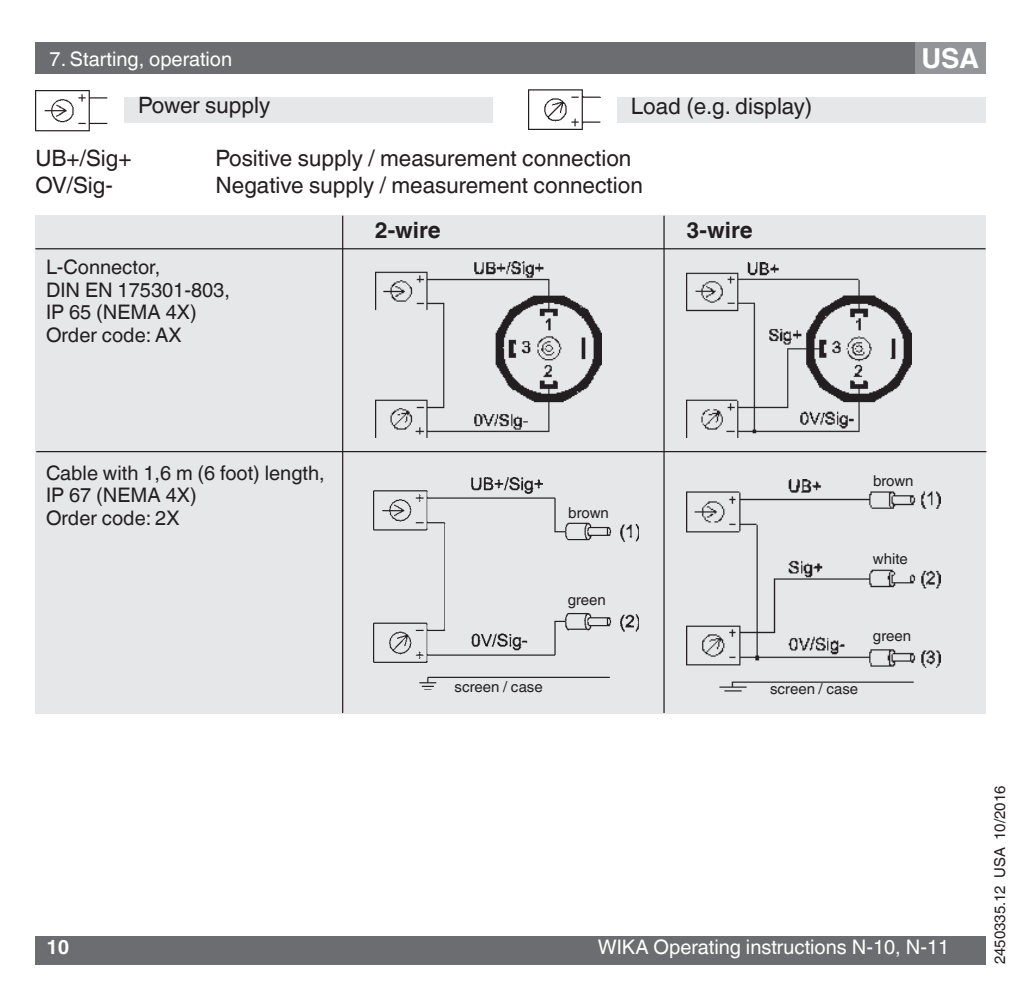
<style>
.page{position:relative;width:1021px;height:1007px;background:#fff}
.page>*{position:absolute;margin:0;border:0;box-sizing:border-box;transform-origin:0 0}
.t1{font:700 27.5px "Helvetica World";color:#fff}
.t2{font:22.5px "Helvetica World";color:#231f20}
.t3{font:700 22.5px "Helvetica World";color:#231f20}
.t4{font:20px/22.5px "Helvetica World";color:#231f20}
.t5{font:20px "Helvetica World";color:#fff}
.t6{font:700 20px "Helvetica World";color:#fff}
.t7{font:15px "Helvetica World";color:#231f20}
</style>
<div class="page">
<div style="left:35px;top:42px;width:950px;height:32px;background:#6c6d70"></div>
<div style="left:35px;top:935px;width:950px;height:29px;background:#6c6d70"></div>
<div style="left:914px;top:42px;width:71px;height:32px;background:#939598"></div>
<div style="left:35px;top:215px;width:950px;height:498px;background:#e6e7e9"></div>
<img style="left:528px;top:89px;width:73px;height:40px">
<img style="left:35px;top:90px;width:73px;height:42px">
<hr style="left:663px;top:216px;width:1px;height:496px;background:#231f20">
<hr style="left:35px;top:248px;width:950px;height:1px;background:#231f20">
<hr style="left:342px;top:216px;width:1px;height:496px;background:#231f20">
<img style="left:686px;top:262px;width:225px;height:175px">
<img style="left:376px;top:262px;width:225px;height:175px">
<img style="left:686px;top:480px;width:254px;height:212px">
<img style="left:373px;top:477px;width:266px;height:210px">
<hr style="left:36px;top:451px;width:950px;height:1px;background:#231f20">
<div style="left:617px;top:97px;width:368px;height:26px;background:#e6e7e9"></div>
<div style="left:124px;top:97px;width:368px;height:25px;background:#e6e7e9"></div>
<p class="t5" style="left:50px;top:47px;width:184px">7. Starting, operation</p>
<p class="t1" style="left:921px;top:42px;width:59px">USA</p>
<p class="t2" style="left:138px;top:92px;width:134px">Power supply</p>
<p class="t2" style="left:631px;top:93px;width:183px">Load (e.g. display)</p>
<p class="t2" style="left:35px;top:145px;width:98px">UB+/Sig+</p>
<p class="t2" style="left:215px;top:145px;width:417px">Positive supply / measurement connection</p>
<p class="t2" style="left:35px;top:172px;width:79px">OV/Sig-</p>
<p class="t2" style="left:215px;top:172px;width:429px">Negative supply / measurement connection</p>
<p class="t4" style="left:46px;top:256px;width:185px">L-Connector,<br>DIN EN 175301-803,<br>IP 65 (NEMA 4X)<br>Order code: AX</p>
<p class="t3" style="left:375px;top:217px;width:67px">2-wire</p>
<p class="t3" style="left:686px;top:217px;width:67px">3-wire</p>
<p class="t4" style="left:46px;top:461px;width:280px">Cable with 1,6 m (6 foot) length,<br>IP 67 (NEMA 4X)<br>Order code: 2X</p>
<p class="t7" style="left:568px;top:503px;width:42px">brown</p>
<p class="t7" style="left:567px;top:591px;width:40px">green</p>
<p class="t7" style="left:454px;top:678px;width:90px">screen / case</p>
<p class="t7" style="left:770px;top:679px;width:90px">screen / case</p>
<p class="t7" style="left:873px;top:472px;width:42px">brown</p>
<p class="t7" style="left:873px;top:550px;width:36px">white</p>
<p class="t7" style="left:873px;top:627px;width:40px">green</p>
<p class="t6" style="left:46px;top:935px;width:25px">10</p>
<p class="t5" style="left:597px;top:935px;width:353px">WIKA Operating instructions N-10, N-11</p>
<p class="t7" style="left:991px;top:964px;width:180px;rotate:-90deg">2450335.12 USA 10/2016</p>
</div>
